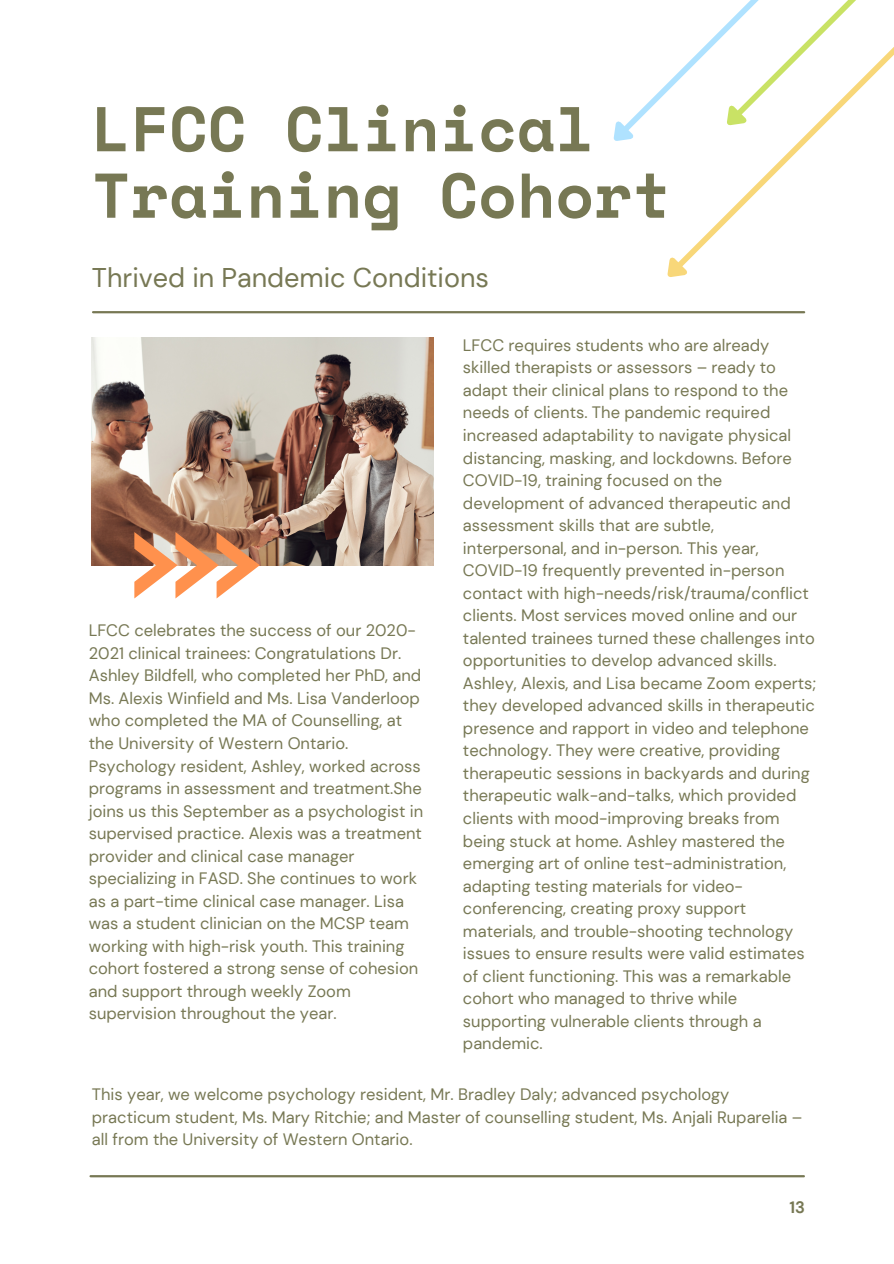
<style>
.page{position:relative;width:894px;height:1264px;background:#fff}
.page>*{position:absolute;margin:0;border:0;box-sizing:border-box;transform-origin:0 0}
.t1{font:700 63px/66.4px "Space Mono";color:#777854}
.t2{font:27px "DM Sans";color:#777854}
.t3{font:16.5px/22.5px "DM Sans";color:#777854}
.t4{font:700 16.5px "DM Sans";color:#777854}
</style>
<div class="page">
<hr style="left:90px;top:1175px;width:713px;height:2px;background:#777854">
<svg style="left:694px;top:156px;width:99px;height:98px"></svg>
<svg style="left:667px;top:247px;width:28px;height:30px"></svg>
<svg style="left:613px;top:0;width:280px;height:156px"></svg>
<hr style="left:93px;top:311px;width:710px;height:2px;background:#777854">
<img style="left:92px;top:337px;width:341px;height:228px">
<svg style="left:134px;top:532px;width:126px;height:66px"></svg>
<h1 class="t1" style="left:92px;top:94px;width:580px">LFCC Clinical<br>Training Cohort</h1>
<h2 class="t2" style="left:92px;top:260px;width:398px">Thrived in Pandemic Conditions</h2>
<p class="t3" style="left:463px;top:334px;width:354px">LFCC requires students who are already skilled therapists or assessors – ready to adapt their clinical plans to respond to the needs of clients. The pandemic required increased adaptability to navigate physical distancing, masking, and lockdowns. Before COVID-19, training focused on the development of advanced therapeutic and assessment skills that are subtle, interpersonal, and in-person. This year, COVID-19 frequently prevented in-person contact with high-needs/risk/trauma/conflict clients. Most services moved online and our talented trainees turned these challenges into opportunities to develop advanced skills.<br>Ashley, Alexis, and Lisa became Zoom experts; they developed advanced skills in therapeutic presence and rapport in video and telephone technology. They were creative, providing therapeutic sessions in backyards and during therapeutic walk-and-talks, which provided clients with mood-improving breaks from being stuck at home. Ashley mastered the emerging art of online test-administration, adapting testing materials for video&shy;conferencing, creating proxy support materials, and trouble-shooting technology issues to ensure results were valid estimates of client functioning. This was a remarkable cohort who managed to thrive while supporting vulnerable clients through a pandemic.</p>
<p class="t3" style="left:92px;top:1083px;width:711px">This year, we welcome psychology resident, Mr. Bradley Daly; advanced psychology practicum student, Ms. Mary Ritchie; and Master of counselling student, Ms. Anjali Ruparelia – all from the University of Western Ontario.</p>
<p class="t3" style="left:89px;top:619px;width:336px">LFCC celebrates the success of our 2020- 2021 clinical trainees: Congratulations Dr.<br>Ashley Bildfell, who completed her PhD, and Ms. Alexis Winfield and Ms. Lisa Vanderloop who completed the MA of Counselling, at the University of Western Ontario.<br>Psychology resident, Ashley, worked across programs in assessment and treatment.She joins us this September as a psychologist in supervised practice. Alexis was a treatment provider and clinical case manager specializing in FASD. She continues to work as a part-time clinical case manager. Lisa was a student clinician on the MCSP team working with high-risk youth. This training cohort fostered a strong sense of cohesion and support through weekly Zoom supervision throughout the year.</p>
<p class="t4" style="left:789px;top:1196px;width:17px">13</p>
</div>
